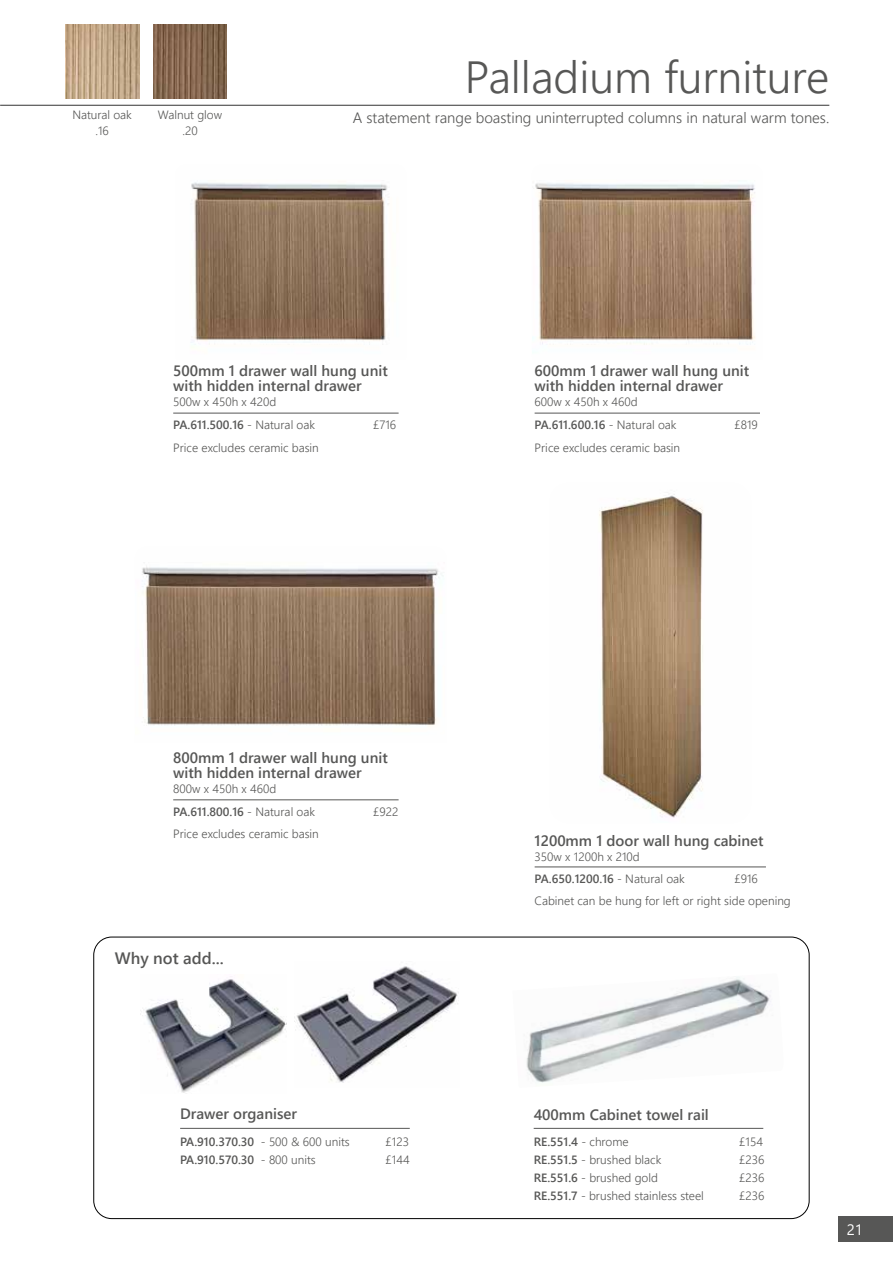
<style>
.page{position:relative;width:893px;height:1263px;background:#fff}
.page>*{position:absolute;margin:0;border:0;box-sizing:border-box;transform-origin:0 0}
.t1{font:300 45px "Segoe UI";color:#575756}
.t2{font:600 16.5px "Segoe UI";color:#575756}
.t3{font:600 15px/15px "Segoe UI";color:#575756}
.t4{font:300 15px "Segoe UI";color:#575756}
.t5{font:15px "Segoe UI";color:#fff}
.t6{font:300 12px/16.2px "Segoe UI";color:#575756;text-align:center}
.t7{font:600 12px "Segoe UI";color:#575756}
.s1{font-weight:300}
.s2{font-weight:600}
</style>
<div class="page">
<img style="left:191px;top:182px;width:198px;height:163px">
<img style="left:599px;top:494px;width:104px;height:324px">
<hr style="left:173px;top:413px;width:226px;height:1px;background:#575756">
<hr style="left:535px;top:867px;width:231px;height:1px;background:#575756">
<div style="left:839px;top:1217px;width:54px;height:25px;background:#575756"></div>
<img style="left:532px;top:183px;width:224px;height:162px">
<hr style="left:535px;top:413px;width:225px;height:1px;background:#575756">
<hr style="left:173px;top:799px;width:226px;height:1px;background:#575756">
<img style="left:65px;top:25px;width:74px;height:74px">
<img style="left:153px;top:25px;width:73px;height:74px">
<img style="left:142px;top:567px;width:301px;height:159px">
<img style="left:526px;top:977px;width:245px;height:106px">
<hr style="left:534px;top:1128px;width:229px;height:1px;background:#575756">
<hr style="left:180px;top:1128px;width:230px;height:1px;background:#575756">
<img style="left:295px;top:966px;width:164px;height:117px">
<img style="left:140px;top:976px;width:147px;height:117px">
<hr style="left:0;top:105px;width:829px;height:1px;background:#333">
<p class="t6" style="left:72px;top:105px;width:61px">Natural oak .16</p>
<p class="t6" style="left:158px;top:105px;width:66px">Walnut glow .20</p>
<h1 class="t1" style="left:465px;top:35px;width:366px">Palladium furniture</h1>
<p class="t4" style="left:353px;top:104px;width:478px">A statement range boasting uninterrupted columns in natural warm tones.</p>
<p class="t3" style="left:173px;top:362px;width:216px">500mm 1 drawer wall hung unit with hidden internal drawer</p>
<p class="t6" style="left:173px;top:393px;width:105px">500w x 450h x 420d</p>
<p class="t7" style="left:173px;top:414px;width:143px">PA.611.500.16 <span class="s1">- Natural oak</span></p>
<p class="t6" style="left:373px;top:416px;width:25px">£716</p>
<p class="t6" style="left:173px;top:438px;width:147px">Price excludes ceramic basin</p>
<p class="t3" style="left:535px;top:362px;width:216px">600mm 1 drawer wall hung unit with hidden internal drawer</p>
<p class="t6" style="left:535px;top:393px;width:105px">600w x 450h x 460d</p>
<p class="t7" style="left:535px;top:414px;width:143px">PA.611.600.16 <span class="s1">- Natural oak</span></p>
<p class="t6" style="left:734px;top:416px;width:25px">£819</p>
<p class="t6" style="left:535px;top:438px;width:147px">Price excludes ceramic basin</p>
<p class="t3" style="left:173px;top:749px;width:216px">800mm 1 drawer wall hung unit with hidden internal drawer</p>
<p class="t6" style="left:173px;top:780px;width:105px">800w x 450h x 460d</p>
<p class="t7" style="left:173px;top:801px;width:143px">PA.611.800.16 <span class="s1">- Natural oak</span></p>
<p class="t6" style="left:373px;top:803px;width:27px">£922</p>
<p class="t6" style="left:173px;top:825px;width:147px">Price excludes ceramic basin</p>
<h2 class="t2" style="left:115px;top:942px;width:110px">Why not add...</h2>
<p class="t3" style="left:180px;top:1105px;width:118px">Drawer organiser</p>
<p class="t7" style="left:180px;top:1130px;width:171px">PA.910.370.30 <span class="s1">- 500 &amp; 600 units</span></p>
<p class="t6" style="left:386px;top:1132px;width:25px">£123</p>
<p class="t7" style="left:180px;top:1148px;width:137px">PA.910.570.30 <span class="s1">- 800 units</span></p>
<p class="t6" style="left:386px;top:1150px;width:25px">£144</p>
<p class="t3" style="left:535px;top:832px;width:230px">1200mm 1 door wall hung cabinet</p>
<p class="t6" style="left:535px;top:848px;width:107px">350w x 1200h x 210d</p>
<p class="t7" style="left:535px;top:867px;width:152px">PA.650.1200.16 <span class="s1">- Natural oak</span></p>
<p class="t6" style="left:535px;top:866px;width:258px;line-height:22.2px;text-align:left;text-indent:200px">£916<br>Cabinet can be hung for left or right side opening</p>
<p class="t3" style="left:534px;top:1106px;width:177px">400mm Cabinet towel rail</p>
<p class="t7" style="left:534px;top:1130px;width:96px">RE.551.4 <span class="s1">- chrome</span></p>
<p class="t6" style="left:739px;top:1132px;width:25px">£154</p>
<p class="t6" style="left:534px;top:1150px;width:129px"><span class="s2">RE.551.5</span> - brushed black</p>
<p class="t6" style="left:739px;top:1150px;width:27px">£236</p>
<p class="t6" style="left:534px;top:1168px;width:126px"><span class="s2">RE.551.6</span> - brushed gold</p>
<p class="t6" style="left:739px;top:1168px;width:27px">£236</p>
<p class="t6" style="left:534px;top:1186px;width:172px"><span class="s2">RE.551.7</span> - brushed stainless steel</p>
<p class="t6" style="left:739px;top:1186px;width:27px">£236</p>
<p class="t5" style="left:847px;top:1215px;width:18px">21</p>
</div>
